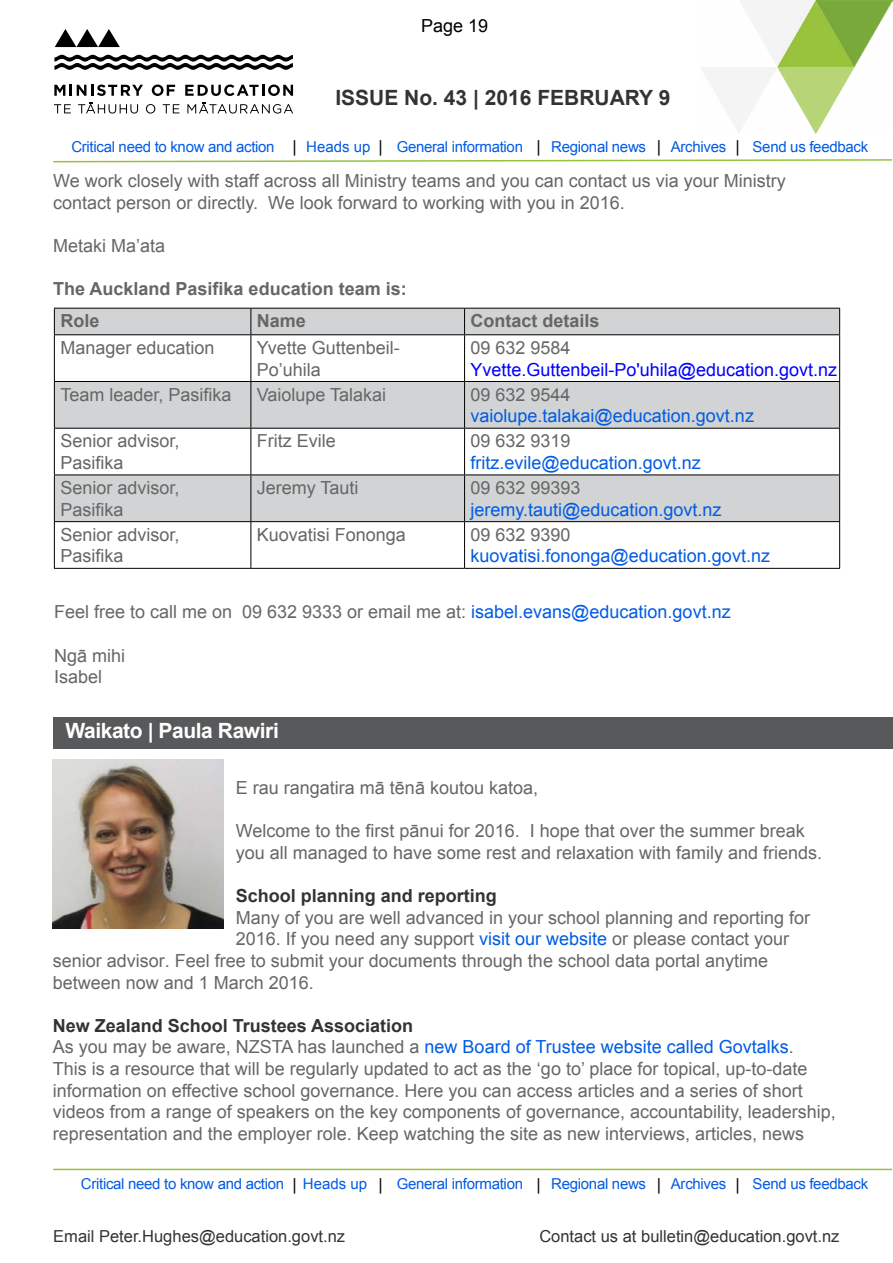
<style>
.page{position:relative;width:893px;height:1263px;background:#fff}
.page>*{position:absolute;margin:0;border:0;box-sizing:border-box;transform-origin:0 0}
.t1{font:700 21px "Arial";color:#333}
.Bookmark{font:700 21px "Arial";letter-spacing:-.02em;color:#fff}
.t2{font:18px/21.6px "Arial";color:#666}
.t3{font:18px "Arial";color:#005be5}
.t4{font:700 18px "Arial";color:#333}
.t5{font:700 18px "Arial";color:#666}
.t6{font:18px "Arial";color:#666}
.t7{font:18px/21.6px "Arial";color:#00f}
.t8{font:18px "Arial";color:#000}
.t9{font:16.5px "Arial";color:#333}
.t10{font:15px "Arial";letter-spacing:-.02em;color:#005be5}
.s1{font-size:16.5px;color:#000}
.s2{color:#666}
.s3{font-style:inherit}
.s4{color:#005be5}
</style>
<div class="page">
<img style="left:702px;top:0;width:191px;height:133px">
<hr style="left:53px;top:1169px;width:839px;height:1px;background:#98c23d">
<svg style="left:54px;top:85px;width:89px;height:11px"></svg>
<svg style="left:152px;top:85px;width:23px;height:11px"></svg>
<svg style="left:185px;top:85px;width:108px;height:11px"></svg>
<svg style="left:54px;top:104px;width:17px;height:9px"></svg>
<svg style="left:78px;top:102px;width:60px;height:12px"></svg>
<svg style="left:146px;top:104px;width:9px;height:10px"></svg>
<svg style="left:163px;top:104px;width:16px;height:9px"></svg>
<svg style="left:187px;top:102px;width:106px;height:12px"></svg>
<svg style="left:55px;top:29px;width:65px;height:18px"></svg>
<svg style="left:54px;top:55px;width:239px;height:15px"></svg>
<svg style="left:55px;top:309px;width:784px;height:212px;fill:#d1d3d4"></svg>
<hr style="left:54px;top:308px;width:197px;height:1px;background:#000">
<svg style="left:54px;top:309px;width:1px;height:25px"></svg>
<hr style="left:251px;top:308px;width:214px;height:1px;background:#000">
<svg style="left:250px;top:309px;width:1px;height:25px"></svg>
<hr style="left:465px;top:308px;width:375px;height:1px;background:#000">
<svg style="left:464px;top:309px;width:1px;height:25px"></svg>
<svg style="left:839px;top:309px;width:1px;height:25px"></svg>
<hr style="left:54px;top:334px;width:197px;height:1px;background:#000">
<hr style="left:54px;top:335px;width:1px;height:46px;background:#000">
<hr style="left:251px;top:334px;width:214px;height:1px;background:#000">
<hr style="left:250px;top:335px;width:1px;height:46px;background:#000">
<hr style="left:465px;top:334px;width:375px;height:1px;background:#000">
<hr style="left:464px;top:335px;width:1px;height:46px;background:#000">
<hr style="left:839px;top:335px;width:1px;height:46px;background:#000">
<hr style="left:54px;top:381px;width:197px;height:1px;background:#000">
<hr style="left:54px;top:382px;width:1px;height:46px;background:#000">
<hr style="left:251px;top:381px;width:214px;height:1px;background:#000">
<hr style="left:250px;top:382px;width:1px;height:46px;background:#000">
<hr style="left:465px;top:381px;width:375px;height:1px;background:#000">
<hr style="left:464px;top:382px;width:1px;height:46px;background:#000">
<hr style="left:839px;top:382px;width:1px;height:46px;background:#000">
<hr style="left:54px;top:428px;width:197px;height:1px;background:#000">
<hr style="left:54px;top:429px;width:1px;height:45px;background:#000">
<hr style="left:251px;top:428px;width:214px;height:1px;background:#000">
<hr style="left:250px;top:429px;width:1px;height:45px;background:#000">
<hr style="left:465px;top:428px;width:375px;height:1px;background:#000">
<hr style="left:464px;top:429px;width:1px;height:45px;background:#000">
<hr style="left:839px;top:429px;width:1px;height:45px;background:#000">
<hr style="left:54px;top:474px;width:197px;height:1px;background:#000">
<hr style="left:54px;top:475px;width:1px;height:46px;background:#000">
<hr style="left:251px;top:474px;width:214px;height:1px;background:#000">
<hr style="left:250px;top:475px;width:1px;height:46px;background:#000">
<hr style="left:465px;top:474px;width:375px;height:1px;background:#000">
<hr style="left:464px;top:475px;width:1px;height:46px;background:#000">
<hr style="left:839px;top:475px;width:1px;height:46px;background:#000">
<hr style="left:54px;top:521px;width:197px;height:1px;background:#000">
<hr style="left:54px;top:522px;width:1px;height:46px;background:#000">
<hr style="left:251px;top:521px;width:214px;height:1px;background:#000">
<hr style="left:250px;top:522px;width:1px;height:46px;background:#000">
<hr style="left:465px;top:521px;width:375px;height:1px;background:#000">
<hr style="left:464px;top:522px;width:1px;height:46px;background:#000">
<hr style="left:839px;top:522px;width:1px;height:46px;background:#000">
<hr style="left:54px;top:568px;width:197px;height:1px;background:#000">
<hr style="left:251px;top:568px;width:214px;height:1px;background:#000">
<hr style="left:465px;top:568px;width:375px;height:1px;background:#000">
<div style="left:54px;top:717px;width:839px;height:32px;background:#58595b"></div>
<img style="left:53px;top:759px;width:170px;height:170px">
<svg style="left:53px;top:159px;width:840px;height:4px"></svg>
<p class="t8" style="left:421px;top:14px;width:69px">Page 19</p>
<p class="t1" style="left:335px;top:83px;width:336px">ISSUE No. 43 | 2016 FEBRUARY 9</p>
<p class="t10" style="left:71px;top:137px;width:576px">Critical need to know and action <span class="s1">|</span> Heads up <span class="s1">|</span> General information <span class="s1">|</span> Regional news</p>
<p class="t10" style="left:671px;top:137px;width:57px">Archives</p>
<p class="t10" style="left:753px;top:137px;width:117px">Send us feedback</p>
<p class="t2" style="left:53px;top:171px;width:734px">We work closely with staff across all Ministry teams and you can contact us via your Ministry contact person or directly. We look forward to working with you in 2016.</p>
<p class="t2" style="left:53px;top:235px;width:114px">Metaki Ma’ata</p>
<p class="t5" style="left:53px;top:277px;width:355px">The Auckland Pasifika education team is:</p>
<p class="t5" style="left:60px;top:309px;width:41px">Role</p>
<p class="t5" style="left:257px;top:309px;width:51px">Name</p>
<p class="t5" style="left:471px;top:309px;width:131px">Contact details</p>
<p class="t2" style="left:60px;top:337px;width:156px">Manager education</p>
<p class="t2" style="left:257px;top:337px;width:145px">Yvette Guttenbeil-<br>Po’uhila</p>
<p class="t7" style="left:470px;top:337px;width:368px"><span class="s2">09 632 9584<br></span>Yvette.Guttenbeil-Po'uhila@education.govt.nz</p>
<p class="t6" style="left:60px;top:382px;width:173px">Team leader, Pasifika</p>
<p class="t2" style="left:257px;top:384px;width:131px">Vaiolupe Talakai</p>
<p class="t2" style="left:471px;top:384px;width:102px">09 632 9544</p>
<p class="t3" style="left:471px;top:404px;width:285px">vaiolupe.talakai@education.govt.nz</p>
<p class="t2" style="left:60px;top:430px;width:121px">Senior advisor,<br><span class="s3">Pasifika</span></p>
<p class="t2" style="left:257px;top:430px;width:81px">Fritz Evile</p>
<p class="t2" style="left:471px;top:430px;width:102px">09 632 9319</p>
<p class="t3" style="left:471px;top:451px;width:232px">fritz.evile@education.govt.nz</p>
<p class="t2" style="left:60px;top:477px;width:121px">Senior advisor,<br><span class="s3">Pasifika</span></p>
<p class="t2" style="left:257px;top:477px;width:103px">Jeremy Tauti</p>
<p class="t2" style="left:471px;top:477px;width:112px">09 632 99393</p>
<p class="t3" style="left:471px;top:497px;width:253px">jeremy.tauti@education.govt.nz</p>
<p class="t2" style="left:60px;top:524px;width:121px">Senior advisor,<br><span class="s3">Pasifika</span></p>
<p class="t2" style="left:257px;top:524px;width:151px">Kuovatisi Fononga</p>
<p class="t2" style="left:471px;top:524px;width:102px">09 632 9390</p>
<p class="t3" style="left:471px;top:544px;width:301px">kuovatisi.fononga@education.govt.nz</p>
<p class="t2" style="left:54px;top:601px;width:678px">Feel free to call me on 09 632 9333 or email me at: <span class="s4">isabel.evans@education.govt.nz</span></p>
<p class="t6" style="left:54px;top:643px;width:73px">Ngā mihi</p>
<p class="t2" style="left:54px;top:666px;width:50px">Isabel</p>
<p class="Bookmark" style="left:65px;top:716px;width:215px">Waikato | Paula Rawiri</p>
<p class="t6" style="left:236px;top:776px;width:304px">E rau rangatira mā tēnā koutou katoa,</p>
<p class="t2" style="left:236px;top:820px;width:588px"><span class="s3">Welcome to the first pānui for 2016. I hope that over the summer break </span>you all managed to have some rest and relaxation with family and friends.</p>
<p class="t4" style="left:236px;top:884px;width:263px">School planning and reporting</p>
<p class="t2" style="left:236px;top:907px;width:576px">Many of you are well advanced in your school planning and reporting for</p>
<p class="t2" style="left:236px;top:928px;width:555px">2016. If you need any support <span class="s4">visit our website</span> or please contact your</p>
<p class="t2" style="left:53px;top:950px;width:717px">senior advisor. <span class="s3">F</span>eel free to submit your documents through the school data portal anytime</p>
<p class="t2" style="left:53px;top:972px;width:263px">between now and 1 March 2016.</p>
<p class="t4" style="left:53px;top:1013px;width:362px">New Zealand School Trustees Association</p>
<p class="t2" style="left:53px;top:1036px;width:785px">As you may be aware, NZSTA has launched a <span class="s4">new Board of Trustee website called Govtalks</span>.<br>This is a resource that will be regularly updated to act as the ‘go to’ place for topical, up-to-date information on effective school governance. Here you can access articles and a series of short videos from a range of speakers on the key components of governance, accountability, leadership, representation and the employer role. Keep watching the site as new interviews, articles, news</p>
<p class="t10" style="left:81px;top:1174px;width:567px">Critical need to know and action <span class="s1">|</span> Heads up <span class="s1">|</span> General information <span class="s1">|</span> Regional news</p>
<p class="t10" style="left:671px;top:1174px;width:57px">Archives</p>
<p class="t10" style="left:753px;top:1174px;width:117px">Send us feedback</p>
<p class="t9" style="left:53px;top:1226px;width:293px">Email Peter.Hughes@education.govt.nz</p>
<p class="t9" style="left:539px;top:1226px;width:302px">Contact us at bulletin@education.govt.nz</p>
</div>
